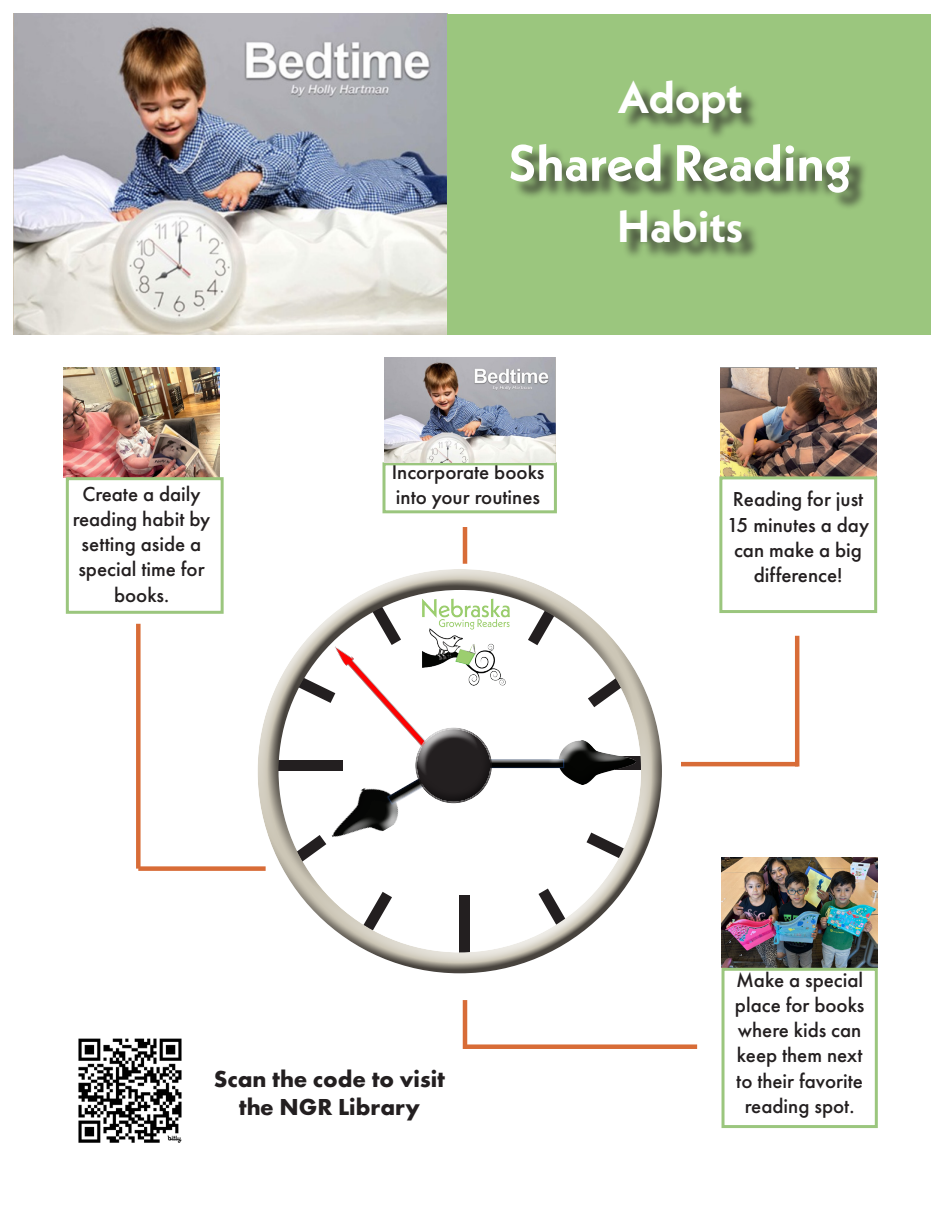
<style>
.page{position:relative;width:945px;height:1215px;background:#fff}
.page>*{position:absolute;margin:0;border:0;box-sizing:border-box;transform-origin:0 0}
.t1{font:700 51px "Neue Kabel";color:#fff}
.t2{font:700 45px "Neue Kabel";color:#fff}
.t3{font:700 24px "Futura PT";color:#231f20}
.t4{font:500 21px/25.2px "Futura PT";color:#231f20;text-align:center}
</style>
<div class="page">
<div style="left:383px;top:462px;width:174px;height:51px;border:3px solid #9bc67e"></div>
<img style="left:14px;top:14px;width:434px;height:321px">
<div style="left:448px;top:14px;width:483px;height:321px;background:#9bc67e"></div>
<div style="left:514px;top:83px;width:355px;height:178px;background:#231f20;opacity:.75"></div>
<img style="left:720px;top:367px;width:156px;height:109px">
<hr style="left:681px;top:762px;width:117px;height:4px;background:#d86c37">
<hr style="left:795px;top:636px;width:4px;height:131px;background:#d86c37">
<img style="left:63px;top:367px;width:157px;height:110px">
<div style="left:138px;top:866px;width:128px;height:5px;background:#d86c37"></div>
<div style="left:136px;top:624px;width:5px;height:245px;background:#d86c37"></div>
<img style="left:721px;top:858px;width:157px;height:110px">
<div style="left:722px;top:968px;width:156px;height:160px;border:3px solid #9bc67e"></div>
<hr style="left:463px;top:1000px;width:4px;height:49px;background:#d86c37">
<div style="left:465px;top:1044px;width:232px;height:5px;background:#d86c37"></div>
<img style="left:78px;top:1038px;width:104px;height:105px">
<div style="left:719px;top:476px;width:158px;height:137px;border:3px solid #9bc67e"></div>
<div style="left:66px;top:477px;width:158px;height:137px;border:3px solid #9bc67e"></div>
<hr style="left:463px;top:527px;width:4px;height:37px;background:#d86c37">
<img style="left:384px;top:358px;width:171px;height:104px">
<div style="left:256px;top:568px;width:395px;height:395px;background:#fff;opacity:.75"></div>
<div style="left:265px;top:579px;width:397px;height:395px;background:#231f20;opacity:.75"></div>
<img style="left:418px;top:596px;width:94px;height:93px">
<p class="t4" style="left:73px;top:481px;width:139px">Create a daily reading habit by setting aside a special time for books.</p>
<p class="t2" style="left:618px;top:69px;width:126px">Adopt</p>
<p class="t1" style="left:509px;top:131px;width:345px">Shared Reading</p>
<p class="t2" style="left:617px;top:197px;width:128px">Habits</p>
<p class="t4" style="left:392px;top:459px;width:154px;text-align:left">Incorporate books into your routines</p>
<p class="t4" style="left:727px;top:487px;width:144px">Reading for just<br>15 minutes a day can make a big difference!</p>
<p class="t3" style="left:214px;top:1063px;width:233px">Scan the code to visit</p>
<p class="t3" style="left:239px;top:1092px;width:183px">the NGR Library</p>
<p class="t4" style="left:735px;top:967px;width:131px">Make a special place for books where kids can keep them next to their favorite reading spot.</p>
</div>
